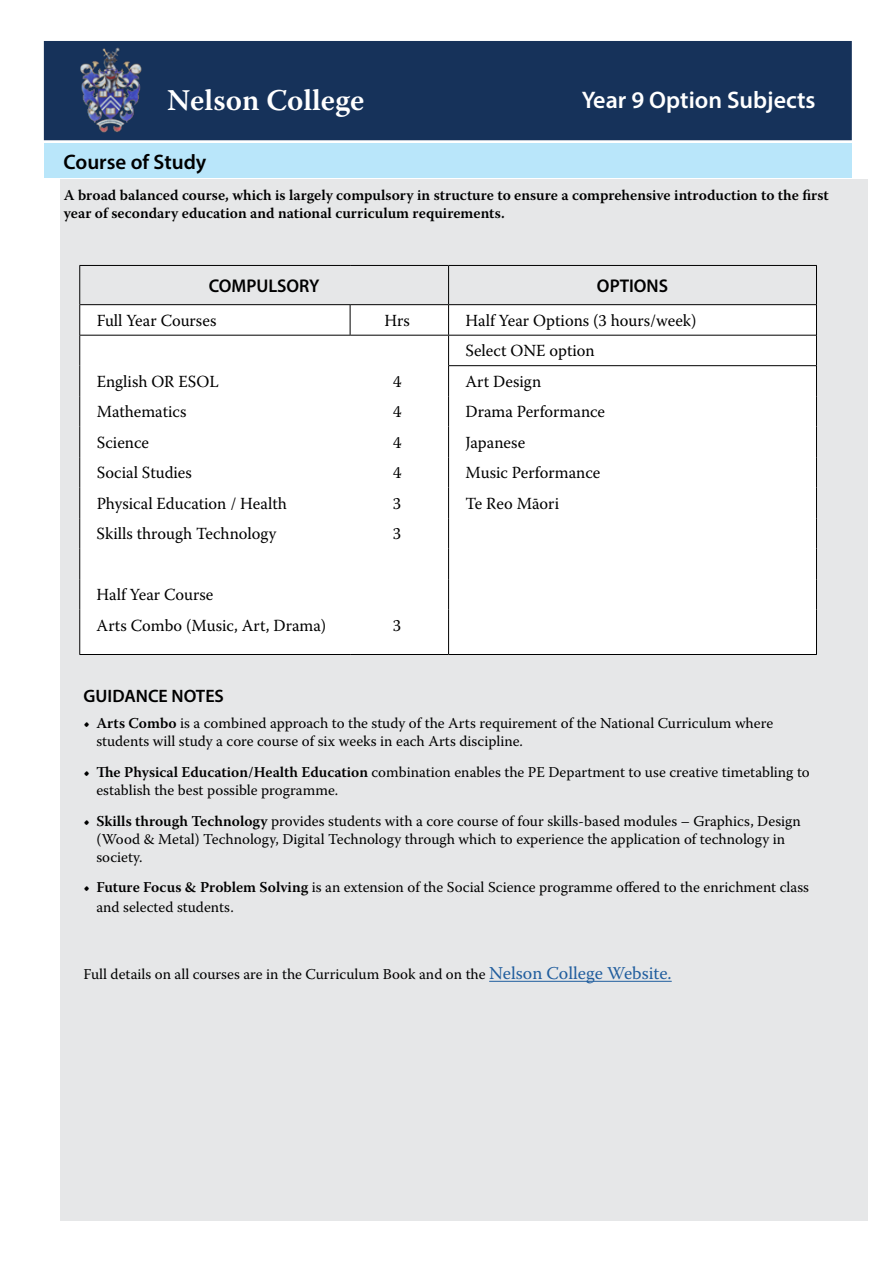
<style>
.page{position:relative;width:893px;height:1263px;background:#fff}
.page>*{position:absolute;margin:0;border:0;box-sizing:border-box;transform-origin:0 0}
.t1{font:600 30px "Warnock Pro";color:#fff}
.t2{font:600 24px "Myriad Pro";color:#fff}
.t3{font:600 21px "Myriad Pro";color:#000}
.t4{font:600 18.45px "Myriad Pro";color:#000}
.t5{font:600 18px "Myriad Pro";color:#000}
.t6{font:16.95px/30.5px "Warnock Pro";color:#000}
.t7{font:15px/18px "Warnock Pro";color:#000}
.t8{font:600 15px/18px "Warnock Pro";color:#000}
.s1{font-weight:600}
.s2{font-size:18px;color:#215e9e}
</style>
<div class="page">
<div style="left:60px;top:179px;width:807px;height:1041px;background:#e6e7e8"></div>
<div style="left:44px;top:41px;width:808px;height:99px;background:#16325a"></div>
<img style="left:80px;top:47px;width:62px;height:86px">
<div style="left:44px;top:144px;width:808px;height:34px;background:#b9e6fa"></div>
<hr style="left:489px;top:981px;width:183px;height:1px;background:#215e9e">
<div style="left:79px;top:265px;width:737px;height:390px;background:#fff"></div>
<div style="left:80px;top:266px;width:736px;height:38px;background:#e6e7e8"></div>
<hr style="left:79px;top:266px;width:1px;height:39px;background:#000">
<hr style="left:79px;top:265px;width:271px;height:1px;background:#000">
<hr style="left:350px;top:265px;width:99px;height:1px;background:#000">
<hr style="left:449px;top:265px;width:368px;height:1px;background:#000">
<hr style="left:448px;top:266px;width:1px;height:38px;background:#000">
<hr style="left:816px;top:266px;width:1px;height:39px;background:#000">
<hr style="left:79px;top:305px;width:1px;height:30px;background:#000">
<hr style="left:80px;top:304px;width:270px;height:1px;background:#000">
<hr style="left:350px;top:304px;width:99px;height:1px;background:#000">
<hr style="left:449px;top:304px;width:367px;height:1px;background:#000">
<hr style="left:350px;top:305px;width:1px;height:30px;background:#000">
<hr style="left:448px;top:305px;width:1px;height:30px;background:#000">
<hr style="left:816px;top:305px;width:1px;height:30px;background:#000">
<hr style="left:79px;top:335px;width:1px;height:31px;background:#000">
<hr style="left:80px;top:335px;width:270px;height:1px;background:#000">
<hr style="left:350px;top:335px;width:99px;height:1px;background:#000">
<hr style="left:448px;top:336px;width:1px;height:30px;background:#000">
<hr style="left:449px;top:335px;width:367px;height:1px;background:#000">
<hr style="left:816px;top:335px;width:1px;height:31px;background:#000">
<hr style="left:79px;top:366px;width:1px;height:30px;background:#000">
<hr style="left:448px;top:366px;width:1px;height:30px;background:#000">
<hr style="left:449px;top:365px;width:367px;height:1px;background:#000">
<hr style="left:816px;top:366px;width:1px;height:30px;background:#000">
<hr style="left:79px;top:396px;width:1px;height:31px;background:#000">
<hr style="left:79px;top:427px;width:1px;height:30px;background:#000">
<hr style="left:79px;top:457px;width:1px;height:31px;background:#000">
<hr style="left:79px;top:488px;width:1px;height:30px;background:#000">
<hr style="left:79px;top:518px;width:1px;height:31px;background:#000">
<hr style="left:79px;top:549px;width:1px;height:30px;background:#000">
<hr style="left:79px;top:579px;width:1px;height:31px;background:#000">
<hr style="left:448px;top:396px;width:1px;height:31px;background:#000">
<hr style="left:448px;top:427px;width:1px;height:30px;background:#000">
<hr style="left:448px;top:457px;width:1px;height:31px;background:#000">
<hr style="left:448px;top:488px;width:1px;height:30px;background:#000">
<hr style="left:448px;top:518px;width:1px;height:31px;background:#000">
<hr style="left:448px;top:549px;width:1px;height:30px;background:#000">
<hr style="left:448px;top:579px;width:1px;height:31px;background:#000">
<hr style="left:816px;top:396px;width:1px;height:31px;background:#000">
<hr style="left:816px;top:427px;width:1px;height:30px;background:#000">
<hr style="left:816px;top:457px;width:1px;height:31px;background:#000">
<hr style="left:816px;top:488px;width:1px;height:30px;background:#000">
<hr style="left:816px;top:518px;width:1px;height:31px;background:#000">
<hr style="left:816px;top:549px;width:1px;height:30px;background:#000">
<hr style="left:816px;top:579px;width:1px;height:31px;background:#000">
<hr style="left:79px;top:610px;width:1px;height:44px;background:#000">
<hr style="left:79px;top:654px;width:271px;height:1px;background:#000">
<hr style="left:350px;top:654px;width:99px;height:1px;background:#000">
<hr style="left:448px;top:610px;width:1px;height:44px;background:#000">
<hr style="left:816px;top:610px;width:1px;height:44px;background:#000">
<hr style="left:449px;top:654px;width:368px;height:1px;background:#000">
<h1 class="t1" style="left:167px;top:82px;width:199px">Nelson College</h1>
<h2 class="t2" style="left:582px;top:85px;width:235px">Year 9 Option Subjects</h2>
<h3 class="t3" style="left:63px;top:149px;width:144px">Course of Study</h3>
<p class="t8" style="left:64px;top:186px;width:767px">A broad balanced course, which is largely compulsory in structure to ensure a comprehensive introduction to the first year of secondary education and national curriculum requirements.</p>
<p class="t4" style="left:209px;top:274px;width:112px">COMPULSORY</p>
<p class="t4" style="left:597px;top:274px;width:73px">OPTIONS</p>
<p class="t6" style="left:97px;top:305px;width:121px">Full Year Courses</p>
<p class="t6" style="left:384px;top:305px;width:27px">Hrs</p>
<p class="t6" style="left:466px;top:305px;width:232px">Half Year Options (3 hours/week)<br>Select ONE option</p>
<p class="t6" style="left:97px;top:366px;width:124px">English OR ESOL</p>
<p class="t6" style="left:393px;top:366px;width:10px">4</p>
<p class="t6" style="left:466px;top:366px;width:77px">Art Design</p>
<p class="t6" style="left:97px;top:396px;width:91px">Mathematics</p>
<p class="t6" style="left:393px;top:396px;width:10px">4</p>
<p class="t6" style="left:466px;top:396px;width:141px">Drama Performance</p>
<p class="t6" style="left:97px;top:427px;width:54px">Science</p>
<p class="t6" style="left:393px;top:427px;width:10px">4</p>
<p class="t6" style="left:465px;top:427px;width:61px">Japanese</p>
<p class="t6" style="left:97px;top:457px;width:97px">Social Studies</p>
<p class="t6" style="left:393px;top:457px;width:10px">4</p>
<p class="t6" style="left:465px;top:457px;width:136px">Music Performance</p>
<p class="t6" style="left:97px;top:488px;width:192px">Physical Education / Health</p>
<p class="t6" style="left:393px;top:488px;width:10px">3</p>
<p class="t6" style="left:465px;top:488px;width:95px">Te Reo Māori</p>
<p class="t6" style="left:97px;top:518px;width:181px">Skills through Technology</p>
<p class="t6" style="left:393px;top:518px;width:10px">3</p>
<p class="t6" style="left:97px;top:579px;width:231px">Half Year Course<br>Arts Combo (Music, Art, Drama)</p>
<p class="t6" style="left:393px;top:610px;width:10px">3</p>
<p class="t5" style="left:84px;top:684px;width:142px">GUIDANCE NOTES</p>
<p class="t7" style="left:96px;top:714px;width:678px;text-indent:-13px"><span class="s1">• Arts Combo</span> is a combined approach to the study of the Arts requirement of the National Curriculum where students will study a core course of six weeks in each Arts discipline.</p>
<p class="t7" style="left:96px;top:763px;width:715px;text-indent:-13px"><span class="s1">• The Physical Education/Health Education</span> combination enables the PE Department to use creative timetabling to establish the best possible programme.</p>
<p class="t7" style="left:96px;top:811px;width:706px;text-indent:-13px"><span class="s1">• Skills through Technology</span> provides students with a core course of four skills-based modules – Graphics, Design (Wood &amp; Metal) Technology, Digital Technology through which to experience the application of technology in society.</p>
<p class="t7" style="left:96px;top:877px;width:714px;line-height:19.8px;text-indent:-13px"><span class="s1">• Future Focus &amp; Problem Solving</span> is an extension of the Social Science programme offered to the enrichment class and selected students.</p>
<p class="t7" style="left:84px;top:965px;width:590px">Full details on all courses are in the Curriculum Book and on the <span class="s2">Nelson College Website.</span></p>
</div>
